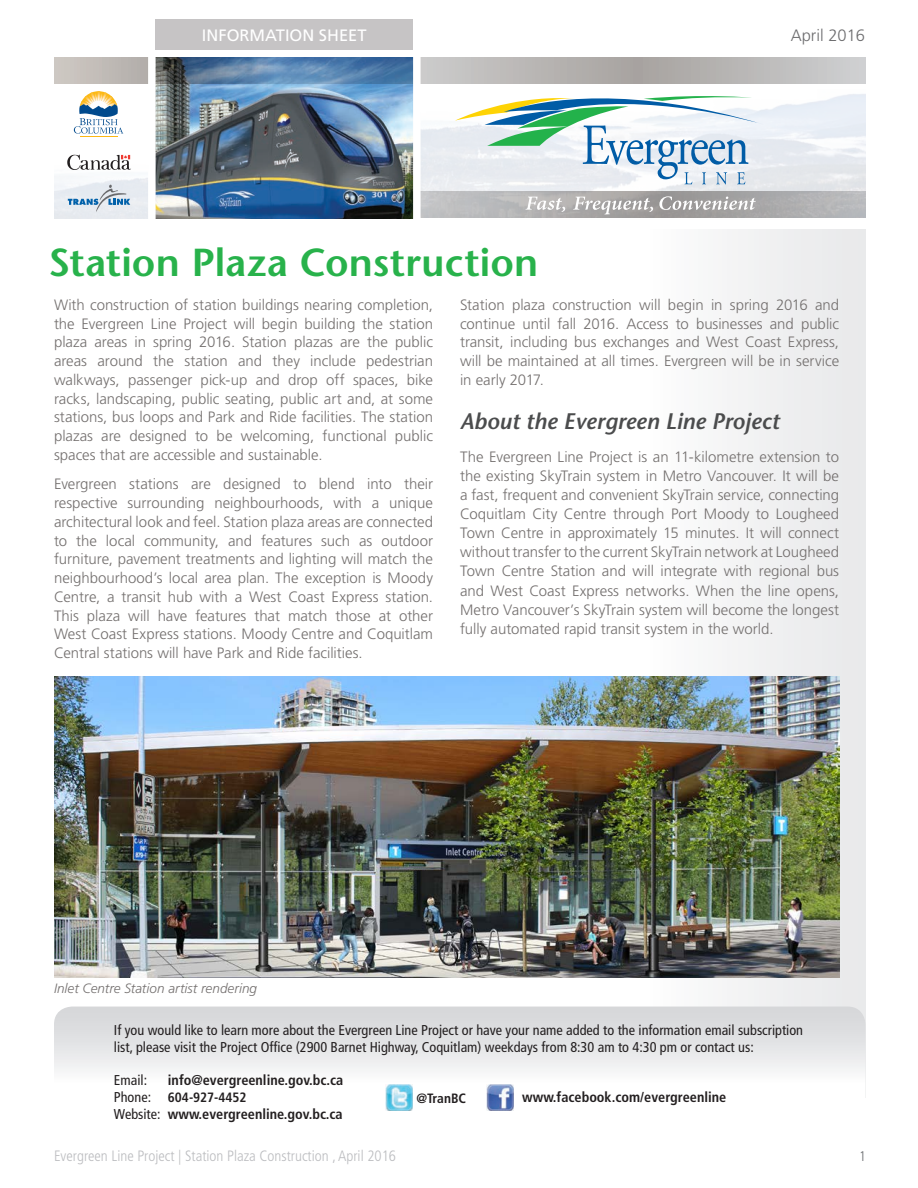
<style>
.page{position:relative;width:918px;height:1188px;background:#fff}
.page>*{position:absolute;margin:0;border:0;box-sizing:border-box;transform-origin:0 0}
.t1{font:600 39px "Stone Sans";letter-spacing:.005em;color:#28b24b}
.Body_Text_1__White{font:italic 600 22.5px "Stone Sans";color:#4b4c4d}
.t2{font:16.5px "Frutiger";color:#fff}
.t3{font:300 16.5px "Frutiger";color:#6c6c6e}
.Head_3{font:300 15px/18.8px "Frutiger";color:#74706f;text-align:justify}
.t4{font:300 condensed 15px "Frutiger";color:#bcbdc0}
.t5{font:15px "Myriad Pro";color:#76787b;scale:.75 1}
.Contact_Info_-_Body{font:condensed 14.25px/17.1px "Frutiger";color:#231f20}
.Contact_Info_-_Body-2{font:700 condensed 14.25px "Frutiger";color:#231f20}
.Body{font:italic 300 13.5px "Frutiger";letter-spacing:.005em;color:#74706f}
.Contact_Info_-_Body-3{font:700 condensed 13.5px "Frutiger";color:#231f20}
.s1{font-weight:400;font-size:14.25px}
.s2{font-weight:400}
</style>
<div class="page">
<div style="left:54px;top:230px;width:811px;height:868px;background:linear-gradient(to right,#fff,#f3f4f4)"></div>
<svg style="left:421px;top:191px;width:444px;height:27px;background:#b1b0b1"></svg>
<img style="left:156px;top:83px;width:257px;height:135px">
<svg style="left:54px;top:57px;width:811px;height:26px;background:#99a3ae"></svg>
<svg style="left:455px;top:96px;width:309px;height:89px"></svg>
<svg style="left:526px;top:197px;width:39px;height:15px"></svg>
<svg style="left:573px;top:197px;width:80px;height:17px"></svg>
<svg style="left:659px;top:196px;width:97px;height:14px"></svg>
<svg style="left:68px;top:185px;width:62px;height:27px;background:#c1d1e0"></svg>
<svg style="left:67px;top:154px;width:64px;height:16px"></svg>
<div style="left:148px;top:53px;width:8px;height:175px;background:#fff"></div>
<div style="left:413px;top:55px;width:8px;height:175px;background:#fff"></div>
<hr style="left:80px;top:136px;width:38px;height:1px;background:#fcb814">
<svg style="left:74px;top:91px;width:49px;height:43px"></svg>
<div style="left:156px;top:19px;width:257px;height:31px;background:#c6c4c5"></div>
<svg style="left:54px;top:1007px;width:812px;height:103px"></svg>
<img style="left:487px;top:1084px;width:27px;height:27px">
<img style="left:386px;top:1084px;width:27px;height:27px">
<img style="left:54px;top:676px;width:785px;height:301px">
<p class="t2" style="left:202px;top:26px;width:166px">INFORMATION SHEET</p>
<p class="t3" style="left:791px;top:26px;width:76px">April 2016</p>
<p class="t1" style="left:49px;top:239px;width:491px">Station Plaza Construction</p>
<p class="Head_3" style="left:54px;top:295px;width:381px">With construction of station buildings nearing completion, the Evergreen Line Project will begin building the station plaza areas in spring 2016. Station plazas are the public areas around the station and they include pedestrian walkways, passenger pick-up and drop off spaces, bike racks, landscaping, public seating, public art and, at some stations, bus loops and Park and Ride facilities. The station plazas are designed to be welcoming, functional public spaces that are accessible and sustainable.</p>
<p class="Head_3" style="left:54px;top:475px;width:381px">Evergreen stations are designed to blend into their respective surrounding neighbourhoods, with a unique architectural look and feel. Station plaza areas are connected to the local community, and features such as outdoor furniture, pavement treatments and lighting will match the neighbourhood’s local area plan. The exception is Moody Centre, a transit hub with a West Coast Express station.<br>This plaza will have features that match those at other West Coast Express stations. Moody Centre and Coquitlam Central stations will have Park and Ride facilities.</p>
<p class="Head_3" style="left:460px;top:295px;width:381px">Station plaza construction will begin in spring 2016 and continue until fall 2016. Access to businesses and public transit, including bus exchanges and West Coast Express, will be maintained at all times. Evergreen will be in service in early 2017.</p>
<p class="Body_Text_1__White" style="left:460px;top:408px;width:321px">About the Evergreen Line Project</p>
<p class="Head_3" style="left:460px;top:447px;width:381px;line-height:19.2px">The Evergreen Line Project is an 11-kilometre extension to the existing SkyTrain system in Metro Vancouver. It will be a fast, frequent and convenient SkyTrain service, connecting Coquitlam City Centre through Port Moody to Lougheed Town Centre in approximately 15 minutes. It will connect without transfer to the current SkyTrain network at Lougheed Town Centre Station and will integrate with regional bus and West Coast Express networks. When the line opens, Metro Vancouver’s SkyTrain system will become the longest fully automated rapid transit system in the world.</p>
<p class="Body" style="left:54px;top:980px;width:205px">Inlet Centre Station artist rendering</p>
<p class="Contact_Info_-_Body" style="left:114px;top:1022px;width:691px">If you would like to learn more about the Evergreen Line Project or have your name added to the information email subscription list, please visit the Project Office (2900 Barnet Highway, Coquitlam) weekdays from 8:30 am to 4:30 pm or contact us:</p>
<p class="Contact_Info_-_Body" style="left:114px;top:1072px;width:35px">Email:</p>
<p class="Contact_Info_-_Body-2" style="left:168px;top:1072px;width:177px">info@evergreenline.gov.bc.ca</p>
<p class="Contact_Info_-_Body-3" style="left:114px;top:1090px;width:134px"><span class="s1">Phone:</span> 604-927-4452</p>
<p class="Contact_Info_-_Body-2" style="left:114px;top:1106px;width:230px"><span class="s2">Website:</span> www.evergreenline.gov.bc.ca</p>
<p class="Contact_Info_-_Body-3" style="left:417px;top:1090px;width:51px">@TranBC</p>
<p class="Contact_Info_-_Body-2" style="left:522px;top:1088px;width:206px">www.facebook.com/evergreenline</p>
<p class="t4" style="left:54px;top:1148px;width:344px">Evergreen Line Project | Station Plaza Construction , April 2016</p>
<p class="t5" style="left:860px;top:1147px;width:9px">1</p>
</div>
